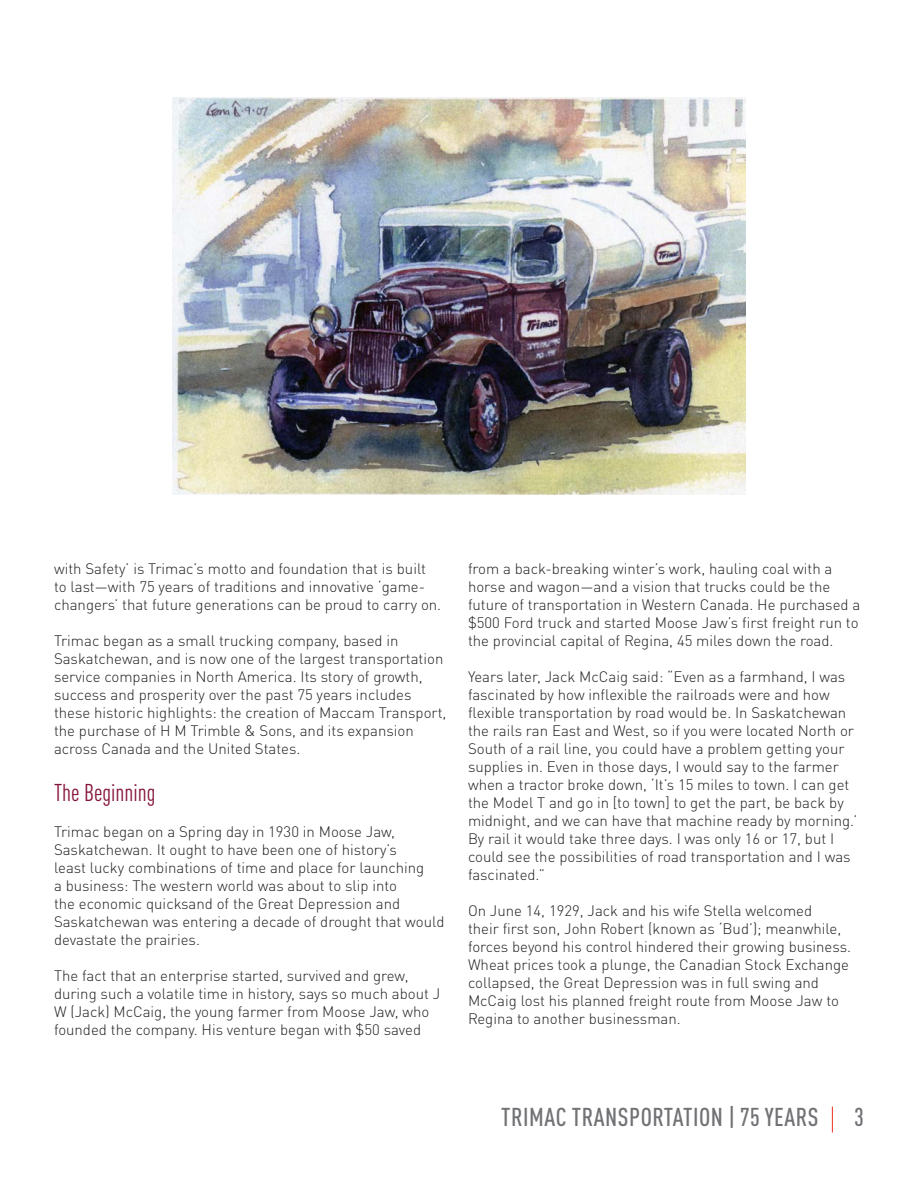
<style>
.page{position:relative;width:918px;height:1188px;background:#fff}
.page>*{position:absolute;margin:0;border:0;box-sizing:border-box;transform-origin:0 0}
.t1{font:500 condensed 25.5px "DIN Pro";letter-spacing:.02em;color:#717275}
.t2{font:condensed 24px "DIN Pro";color:#85143a}
.t3{font:300 15px/18px "DIN Pro";color:#231f20}
</style>
<div class="page">
<svg style="left:832px;top:1107px;width:1px;height:26px"></svg>
<img style="left:173px;top:97px;width:572px;height:398px">
<p class="t3" style="left:54px;top:559px;width:389px">with Safety’ is Trimac’s motto and foundation that is built to last—with 75 years of traditions and innovative ‘game&shy;changers’ that future generations can be proud to carry on.</p>
<p class="t3" style="left:54px;top:631px;width:394px">Trimac began as a small trucking company, based in Saskatchewan, and is now one of the largest transportation service companies in North America. Its story of growth, success and prosperity over the past 75 years includes these historic highlights: the creation of Maccam Transport, the purchase of H M Trimble &amp; Sons, and its expansion across Canada and the United States.</p>
<p class="t2" style="left:54px;top:775px;width:103px">The Beginning</p>
<p class="t3" style="left:54px;top:822px;width:392px">Trimac began on a Spring day in 1930 in Moose Jaw, Saskatchewan. It ought to have been one of history’s<br>least lucky combinations of time and place for launching<br>a business: The western world was about to slip into<br>the economic quicksand of the Great Depression and Saskatchewan was entering a decade of drought that would devastate the prairies.</p>
<p class="t3" style="left:54px;top:966px;width:388px">The fact that an enterprise started, survived and grew, during such a volatile time in history, says so much about J W (Jack) McCaig, the young farmer from Moose Jaw, who founded the company. His venture began with $50 saved</p>
<p class="t3" style="left:468px;top:559px;width:394px">from a back-breaking winter’s work, hauling coal with a horse and wagon—and a vision that trucks could be the future of transportation in Western Canada. He purchased a $500 Ford truck and started Moose Jaw’s first freight run to the provincial capital of Regina, 45 miles down the road.</p>
<p class="t3" style="left:468px;top:667px;width:391px">Years later, Jack McCaig said: “Even as a farmhand, I was fascinated by how inflexible the railroads were and how flexible transportation by road would be. In Saskatchewan the rails ran East and West, so if you were located North or South of a rail line, you could have a problem getting your supplies in. Even in those days, I would say to the farmer when a tractor broke down, ‘It’s 15 miles to town. I can get the Model T and go in [to town] to get the part, be back by midnight, and we can have that machine ready by morning.’ By rail it would take three days. I was only 16 or 17, but I could see the possibilities of road transportation and I was fascinated.”</p>
<p class="t3" style="left:468px;top:901px;width:385px">On June 14, 1929, Jack and his wife Stella welcomed<br>their first son, John Robert (known as ‘Bud’); meanwhile, forces beyond his control hindered their growing business.<br>Wheat prices took a plunge, the Canadian Stock Exchange collapsed, the Great Depression was in full swing and McCaig lost his planned freight route from Moose Jaw to Regina to another businessman.</p>
<h1 class="t1" style="left:501px;top:1098px;width:319px">TRIMAC TRANSPORTATION | 75 YEARS</h1>
<h1 class="t1" style="left:854px;top:1098px;width:11px">3</h1>
</div>
